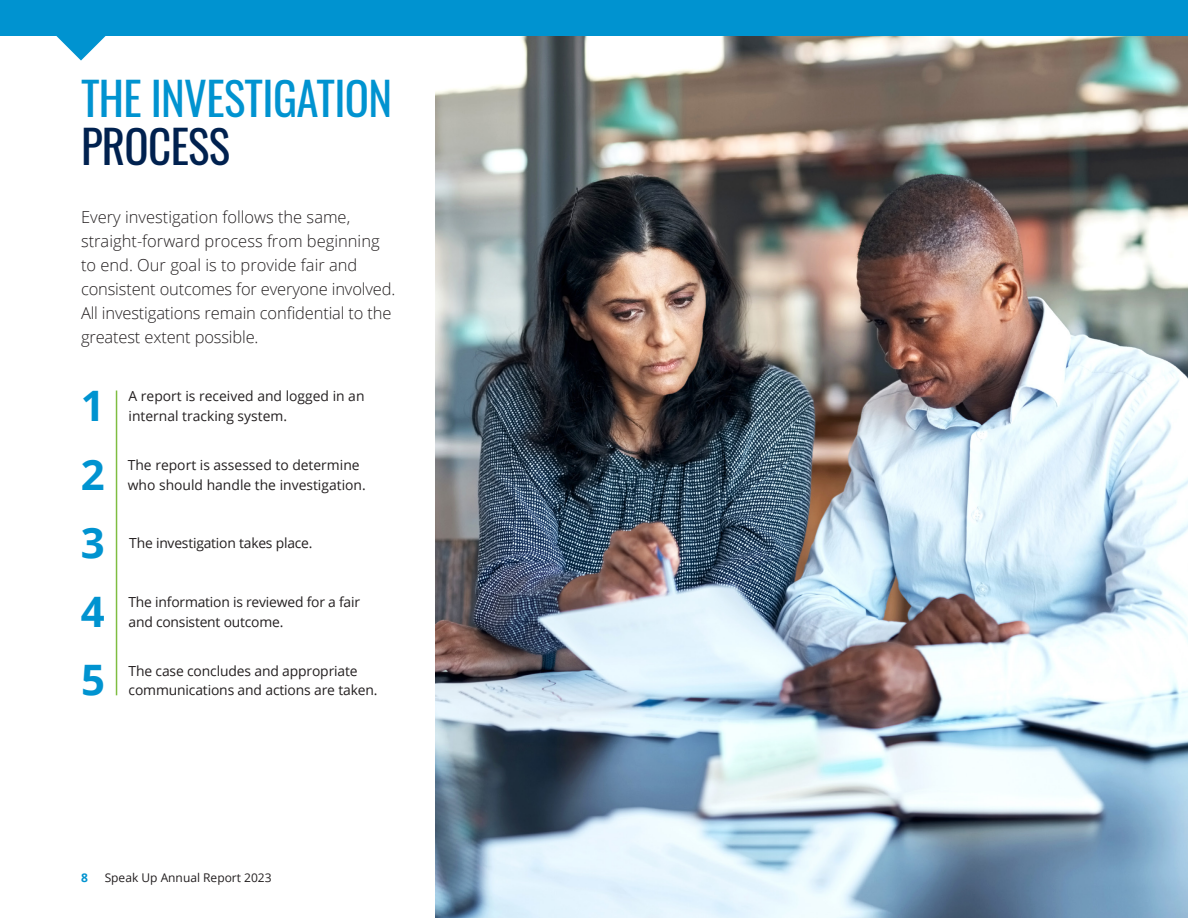
<style>
.page{position:relative;width:1188px;height:918px;background:#fff}
.page>*{position:absolute;margin:0;border:0;box-sizing:border-box;transform-origin:0 0}
.Ethics-H1{font:45px/48px "Oswald";letter-spacing:-.015em;color:#0093d0}
.Ethics-Stats-Nums-Sm{font:700 42px "Open Sans";color:#0093d0}
.Ethics-Body{font:300 16.5px/24px "Open Sans";letter-spacing:-.01em;color:#231f20}
.FLI-BodyText{font:13.8px/19.5px "Open Sans";letter-spacing:-.01em;color:#231f20}
.t1{font:12px "Open Sans";color:#231f20}
.t2{font:700 12px "Open Sans";color:#0093d0}
.s1{color:#00214f}
</style>
<div class="page">
<hr style="left:116px;top:391px;width:1px;height:304px;background:#7fbd41">
<img style="left:435px;top:35px;width:753px;height:883px">
<div style="left:0;top:0;width:1188px;height:35px;background:#0093d0"></div>
<svg style="left:56px;top:35px;width:50px;height:26px"></svg>
<p class="Ethics-H1" style="left:81px;top:71px;width:313px">THE INVESTIGATION<br><span class="s1">PROCESS</span></p>
<p class="Ethics-Body" style="left:81px;top:205px;width:316px">Every investigation follows the same, straight-forward process from beginning to end. Our goal is to provide fair and consistent outcomes for everyone involved.<br>All investigations remain confidential to the greatest extent possible.</p>
<p class="Ethics-Stats-Nums-Sm" style="left:81px;top:376px;width:25px">1</p>
<p class="FLI-BodyText" style="left:129px;top:386px;width:238px">A report is received and logged in an internal tracking system.</p>
<p class="Ethics-Stats-Nums-Sm" style="left:81px;top:445px;width:25px">2</p>
<p class="FLI-BodyText" style="left:128px;top:455px;width:237px">The report is assessed to determine who should handle the investigation.</p>
<p class="Ethics-Stats-Nums-Sm" style="left:81px;top:513px;width:25px">3</p>
<p class="FLI-BodyText" style="left:129px;top:533px;width:183px">The investigation takes place.</p>
<p class="Ethics-Stats-Nums-Sm" style="left:81px;top:582px;width:25px">4</p>
<p class="FLI-BodyText" style="left:129px;top:592px;width:233px">The information is reviewed for a fair and consistent outcome.</p>
<p class="Ethics-Stats-Nums-Sm" style="left:81px;top:650px;width:25px">5</p>
<p class="FLI-BodyText" style="left:129px;top:661px;width:251px">The case concludes and appropriate communications and actions are taken.</p>
<p class="t2" style="left:81px;top:869px;width:8px">8</p>
<p class="t1" style="left:105px;top:869px;width:168px">Speak Up Annual Report 2023</p>
</div>
